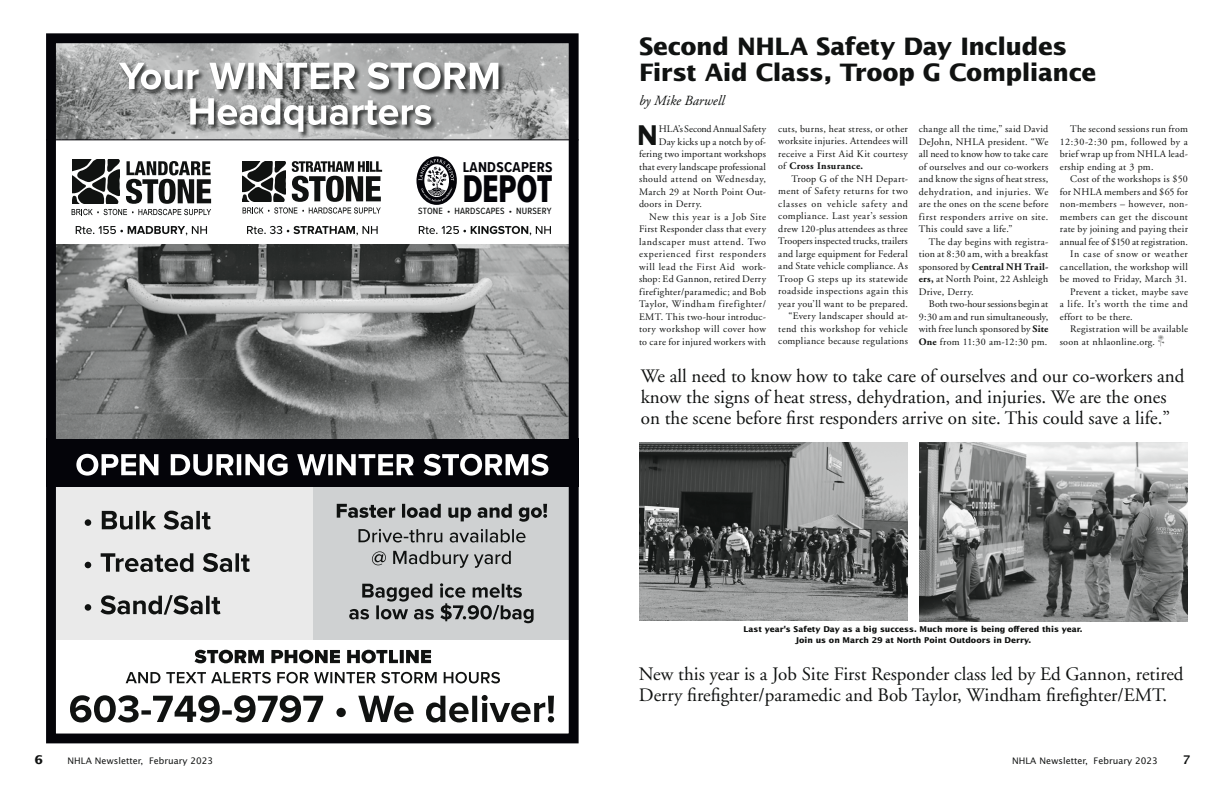
<style>
.page{position:relative;width:1224px;height:792px;background:#fff}
.page>*{position:absolute;margin:0;border:0;box-sizing:border-box;transform-origin:0 0}
.t1{font:40px "Proxima Nova Cond Extrabld";color:#040409;scale:.81 1}
.t2{font:700 27.3px "Lucida Sans";color:#101211}
.t3{font:700 24px/26px "Lucida Sans";letter-spacing:-.02em;color:#101211}
.t4{font:19px/21px "Adobe Garamond";color:#101211}
.t5{font:700 14.8px "Proxima Nova Cond";letter-spacing:.02em;color:#040409}
.t6{font:italic 14px "Adobe Garamond";color:#101211}
.t7{font:10px/12.5px "Adobe Garamond";letter-spacing:.03em;color:#101211;text-align:justify}
.t8{font:10px "Adobe Garamond";letter-spacing:.05em;color:#101211}
.t9{font:10px "Adobe Garamond";letter-spacing:.01em;color:#101211}
.t10{font:10px "Adobe Garamond";letter-spacing:.055em;color:#101211}
.t11{font:10px "Adobe Garamond";letter-spacing:.005em;color:#101211}
.t12{font:10px "Adobe Garamond";letter-spacing:.065em;color:#101211}
.t13{font:10px "Adobe Garamond";letter-spacing:.06em;color:#101211}
.t14{font:10px "Adobe Garamond";color:#101211}
.t15{font:500 9.4px "Proxima Nova Cond";letter-spacing:.02em;color:#101211}
.t16{font:9px "Lucida Sans";color:#101211}
.t17{font:700 8px/11px "Lucida Sans";color:#101211;text-align:center}
.s1{font-weight:700}
.s2{font-family:"Acme Green Garden";font-size:11.2px;color:#696b6a}
.s3{font-weight:700;font-size:12px}
.s4{font-size:10px;color:#fff}
.s5{font-family:"Lucida Grande";font-weight:700;font-size:12px}
</style>
<div class="page">
<div style="left:46px;top:439px;width:533px;height:48px;background:#040409"></div>
<div style="left:312px;top:487px;width:267px;height:153px;background:#cfd1d2"></div>
<div style="left:46px;top:487px;width:266px;height:153px;background:#eaeaea"></div>
<img style="left:57px;top:44px;width:511px;height:95px">
<svg style="left:72px;top:160px;width:139px;height:55px"></svg>
<svg style="left:243px;top:161px;width:139px;height:53px"></svg>
<svg style="left:417px;top:156px;width:40px;height:49px"></svg>
<div style="left:190px;top:98px;width:248px;height:41px;background:#101211;opacity:.75"></div>
<svg style="left:190px;top:98px;width:241px;height:34px"></svg>
<div style="left:119px;top:62px;width:387px;height:34px;background:#101211;opacity:.75"></div>
<svg style="left:119px;top:62px;width:379px;height:28px"></svg>
<svg style="left:76px;top:226px;width:131px;height:9px"></svg>
<svg style="left:247px;top:226px;width:131px;height:9px"></svg>
<svg style="left:419px;top:226px;width:132px;height:9px"></svg>
<img style="left:57px;top:244px;width:511px;height:195px">
<svg style="left:76px;top:454px;width:472px;height:22px"></svg>
<hr style="left:46px;top:139px;width:533px;height:1px;background:#040409">
<svg style="left:70px;top:695px;width:484px;height:27px"></svg>
<svg style="left:126px;top:672px;width:374px;height:11px"></svg>
<svg style="left:195px;top:650px;width:236px;height:13px"></svg>
<svg style="left:85px;top:595px;width:135px;height:20px"></svg>
<svg style="left:85px;top:553px;width:165px;height:19px"></svg>
<svg style="left:85px;top:511px;width:126px;height:19px"></svg>
<svg style="left:349px;top:583px;width:185px;height:40px"></svg>
<svg style="left:372px;top:551px;width:139px;height:17px"></svg>
<svg style="left:359px;top:529px;width:167px;height:14px"></svg>
<svg style="left:337px;top:504px;width:210px;height:18px"></svg>
<div style="left:46px;top:33px;width:533px;height:710px;border:10px solid #040409"></div>
<img style="left:639px;top:442px;width:268px;height:179px">
<img style="left:920px;top:443px;width:268px;height:178px">
<h3 class="t5" style="left:463px;top:156px;width:91px">LANDSCAPERS</h3>
<h1 class="t1" style="left:463px;top:160px;width:113px">DEPOT</h1>
<p class="t15" style="left:418px;top:204px;width:135px">STONE • HARDSCAPES • NURSERY</p>
<h3 class="t3" style="left:639px;top:33px;width:459px">Second NHLA Safety Day Includes<br>First Aid Class, Troop G Compliance</h3>
<h3 class="t6" style="left:639px;top:93px;width:87px">by Mike Barwell</h3>
<p class="t7" style="left:778px;top:123px;width:131px">cuts, burns, heat stress, or other worksite injuries. Attendees will receive a First Aid Kit courtesy of <span class="s1">Cross Insurance.</span></p>
<p class="t7" style="left:778px;top:173px;width:131px;text-align:right">Troop G of the NH Depart&shy;ment of Safety returns for two classes on vehicle safety and compliance. Last year’s session drew 120-plus attendees as three<br>Troopers inspected trucks, trailers and large equipment for Federal and State vehicle compliance. As<br>Troop G steps up its statewide roadside inspections again this year you’ll want to be prepared. “Every landscaper should at&shy;tend this workshop for vehicle compliance because regulations</p>
<h2 class="t2" style="left:637px;top:118px;width:23px">N</h2>
<p class="t14" style="left:659px;top:124px;width:109px">HLA’s Second Annual Safety</p>
<p class="t7" style="left:919px;top:123px;width:131px">change all the time,” said David DeJohn, NHLA president. “We all need to know how to take care of ourselves and our co-workers and know the signs of heat stress, dehydration, and injuries. We are the ones on the scene before first responders arrive on site.<br>This could save a life.”</p>
<p class="t7" style="left:919px;top:236px;width:131px;text-indent:10px">The day begins with registra&shy;tion at 8:30 am, with a breakfast sponsored by <span class="s1">Central NH Trail&shy;ers,</span> at North Point, 22 Ashleigh Drive, Derry.</p>
<p class="t7" style="left:919px;top:298px;width:131px;text-indent:10px">Both two-hour sessions begin at 9:30 am and run simultaneously, with free lunch sponsored by <span class="s1">Site One</span> from 11:30 am-12:30 pm.</p>
<p class="t7" style="left:1060px;top:123px;width:130px;text-indent:10px">The second sessions run from 12:30-2:30 pm, followed by a brief wrap up from NHLA lead&shy;ership ending at 3 pm.</p>
<p class="t7" style="left:1070px;top:173px;width:119px">Cost of the workshops is $50</p>
<p class="t7" style="left:1060px;top:186px;width:130px">for NHLA members and $65 for</p>
<p class="t7" style="left:1060px;top:198px;width:130px">non-members – however, non-</p>
<p class="t7" style="left:1060px;top:211px;width:130px">members can get the discount</p>
<p class="t7" style="left:1060px;top:223px;width:130px">rate by joining and paying their</p>
<p class="t11" style="left:1060px;top:236px;width:130px">annual fee of $150 at registration.</p>
<p class="t8" style="left:1070px;top:249px;width:119px">In case of snow or weather</p>
<p class="t7" style="left:1060px;top:261px;width:130px">cancellation, the workshop will</p>
<p class="t7" style="left:1060px;top:273px;width:129px">be moved to Friday, March 31.</p>
<p class="t7" style="left:1070px;top:286px;width:119px">Prevent a ticket, maybe save</p>
<p class="t13" style="left:1060px;top:299px;width:130px">a life. It’s worth the time and</p>
<p class="t7" style="left:1060px;top:311px;width:74px">effort to be there.</p>
<p class="t7" style="left:1070px;top:323px;width:119px">Registration will be available</p>
<p class="t7" style="left:1060px;top:336px;width:106px">soon at nhlaonline.org. <span class="s2">g</span></p>
<p class="t9" style="left:659px;top:136px;width:109px">Day kicks up a notch by of-</p>
<p class="t7" style="left:639px;top:148px;width:129px">fering two important workshops</p>
<p class="t9" style="left:639px;top:161px;width:129px">that every landscape professional</p>
<p class="t7" style="left:639px;top:173px;width:129px">should attend on Wednesday,</p>
<p class="t7" style="left:639px;top:186px;width:129px">March 29 at North Point Out-</p>
<p class="t7" style="left:639px;top:198px;width:65px">doors in Derry.</p>
<p class="t8" style="left:649px;top:211px;width:118px">New this year is a Job Site</p>
<p class="t7" style="left:639px;top:223px;width:129px">First Responder class that every</p>
<p class="t10" style="left:639px;top:236px;width:129px">landscaper must attend. Two</p>
<p class="t12" style="left:639px;top:249px;width:129px">experienced first responders</p>
<p class="t10" style="left:639px;top:261px;width:129px">will lead the First Aid work-</p>
<p class="t7" style="left:639px;top:273px;width:129px">shop: Ed Gannon, retired Derry</p>
<p class="t7" style="left:639px;top:286px;width:129px">firefighter/paramedic; and Bob</p>
<p class="t8" style="left:639px;top:299px;width:129px">Taylor, Windham firefighter/</p>
<p class="t7" style="left:639px;top:311px;width:129px">EMT. This two-hour introduc-</p>
<p class="t7" style="left:639px;top:323px;width:129px">tory workshop will cover how</p>
<p class="t7" style="left:639px;top:336px;width:129px">to care for injured workers with</p>
<h3 class="t4" style="left:641px;top:366px;width:545px">We all need to know how to take care of ourselves and our co-workers and know the signs of heat stress, dehydration, and injuries. We are the ones on the scene before first responders arrive on site. This could save a life.”</h3>
<p class="t17" style="left:744px;top:624px;width:341px">Last year's Safety Day as a big success. Much more is being offered this year.<br>Join us on March 29 at North Point Outdoors in Derry.</p>
<h3 class="t4" style="left:639px;top:664px;width:546px">New this year is a Job Site First Responder class led by Ed Gannon, retired<br>Derry firefighter/paramedic and Bob Taylor, Windham firefighter/EMT.</h3>
<p class="t16" style="left:35px;top:756px;width:180px"><span class="s3">6</span><span class="s4">xxxx</span>NHLA Newsletter, February 2023</p>
<p class="t16" style="left:1012px;top:756px;width:180px">NHLA Newsletter, February 2023<span class="s4">xxxx</span><span class="s5">7</span></p>
</div>
